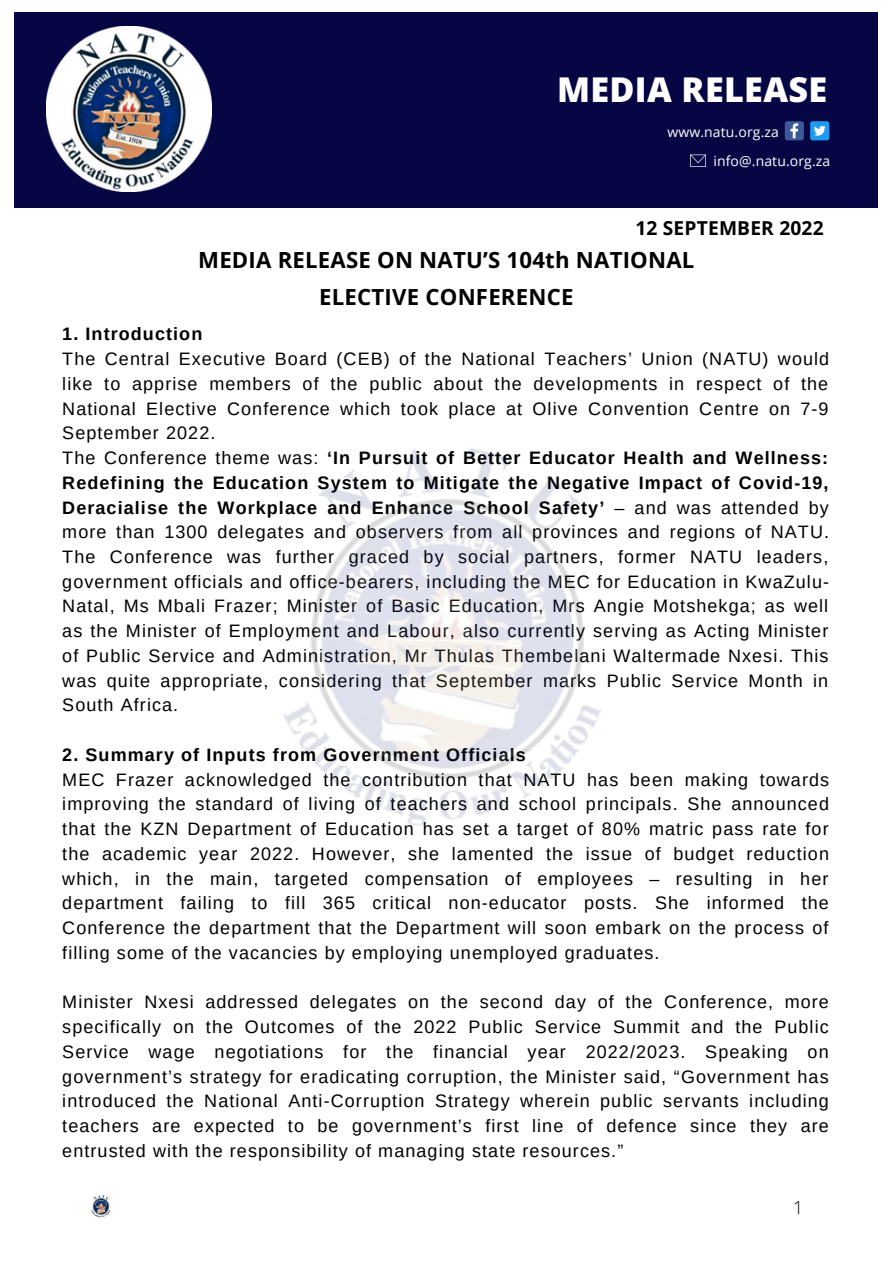
<style>
.page{position:relative;width:893px;height:1264px;background:#fff}
.page>*{position:absolute;margin:0;border:0;box-sizing:border-box;transform-origin:0 0}
.t1{font:800 34.2px "Open Sans";letter-spacing:.01em;color:#fff}
.t2{font:700 22.2px/37px "Open Sans";letter-spacing:.01em;color:#000;text-align:center}
.t3{font:700 19.2px "Open Sans";letter-spacing:.01em;color:#000}
.t4{font:18px/24.8px "Arimo";letter-spacing:.06em;color:#000;text-align:justify}
.t5{font:700 18px "Arimo";letter-spacing:.06em;color:#000}
.t6{font:300 18px "Open Sans";color:#000}
.t7{font:13.95px "Open Sans";letter-spacing:.01em;color:#fff}
.s1{font-weight:700}
</style>
<div class="page">
<div style="left:14px;top:12px;width:864px;height:196px;background:#060644"></div>
<img style="left:47px;top:27px;width:164px;height:164px">
<svg style="left:784px;top:121px;width:19px;height:19px"></svg>
<div style="left:810px;top:121px;width:19px;height:19px;background:#1d9bf0;border-radius:2px"></div>
<svg style="left:814px;top:126px;width:11px;height:10px"></svg>
<img style="left:89px;top:1194px;width:24px;height:23px">
<img style="left:283px;top:448px;width:318px;height:378px">
<svg style="left:690px;top:163px;width:15px;height:4px"></svg>
<svg style="left:690px;top:154px;width:8px;height:9px"></svg>
<svg style="left:697px;top:154px;width:9px;height:9px"></svg>
<h1 class="t1" style="left:557px;top:66px;width:272px">MEDIA RELEASE</h1>
<p class="t7" style="left:667px;top:122px;width:113px">www.natu.org.za</p>
<p class="t7" style="left:713px;top:151px;width:118px">info@.natu.org.za</p>
<p class="t3" style="left:635px;top:214px;width:190px">12 SEPTEMBER 2022</p>
<p class="t2" style="left:198px;top:241px;width:497px">MEDIA RELEASE ON NATU’S 104th NATIONAL<br>ELECTIVE CONFERENCE</p>
<p class="t5" style="left:62px;top:324px;width:141px">1. Introduction</p>
<p class="t4" style="left:62px;top:346px;width:768px;text-align:left">The Central Executive Board (CEB) of the National Teachers’ Union (NATU) would like to apprise members of the public about the developments in respect of the National Elective Conference which took place at Olive Convention Centre on 7-9<br>September 2022.<br>The Conference theme was: <span class="s1">‘In Pursuit of Better Educator Health and Wellness:<br>Redefining the Education System to Mitigate the Negative Impact of Covid-19, Deracialise the Workplace and Enhance School Safety’</span> – and was attended by more than 1300 delegates and observers from all provinces and regions of NATU.<br>The Conference was further graced by social partners, former NATU leaders, government officials and office-bearers, including the MEC for Education in KwaZulu-Natal, Ms Mbali Frazer; Minister of Basic Education, Mrs Angie Motshekga; as well as the Minister of Employment and Labour, also currently serving as Acting Minister of Public Service and Administration, Mr Thulas Thembelani Waltermade Nxesi. This was quite appropriate, considering that September marks Public Service Month in South Africa.</p>
<p class="t5" style="left:62px;top:744px;width:465px">2. Summary of Inputs from Government Officials</p>
<p class="t4" style="left:62px;top:767px;width:768px">MEC Frazer acknowledged the contribution that NATU has been making towards improving the standard of living of teachers and school principals. She announced that the KZN Department of Education has set a target of 80% matric pass rate for the academic year 2022. However, she lamented the issue of budget reduction which, in the main, targeted compensation of employees – resulting in her department failing to fill 365 critical non-educator posts. She informed the Conference the department that the Department will soon embark on the process of filling some of the vacancies by employing unemployed graduates.</p>
<p class="t4" style="left:62px;top:989px;width:768px">Minister Nxesi addressed delegates on the second day of the Conference, more specifically on the Outcomes of the 2022 Public Service Summit and the Public Service wage negotiations for the financial year 2022/2023. Speaking on government’s strategy for eradicating corruption, the Minister said, “Government has introduced the National Anti-Corruption Strategy wherein public servants including teachers are expected to be government’s first line of defence since they are entrusted with the responsibility of managing state resources.”</p>
<p class="t6" style="left:793px;top:1194px;width:12px">1</p>
</div>
